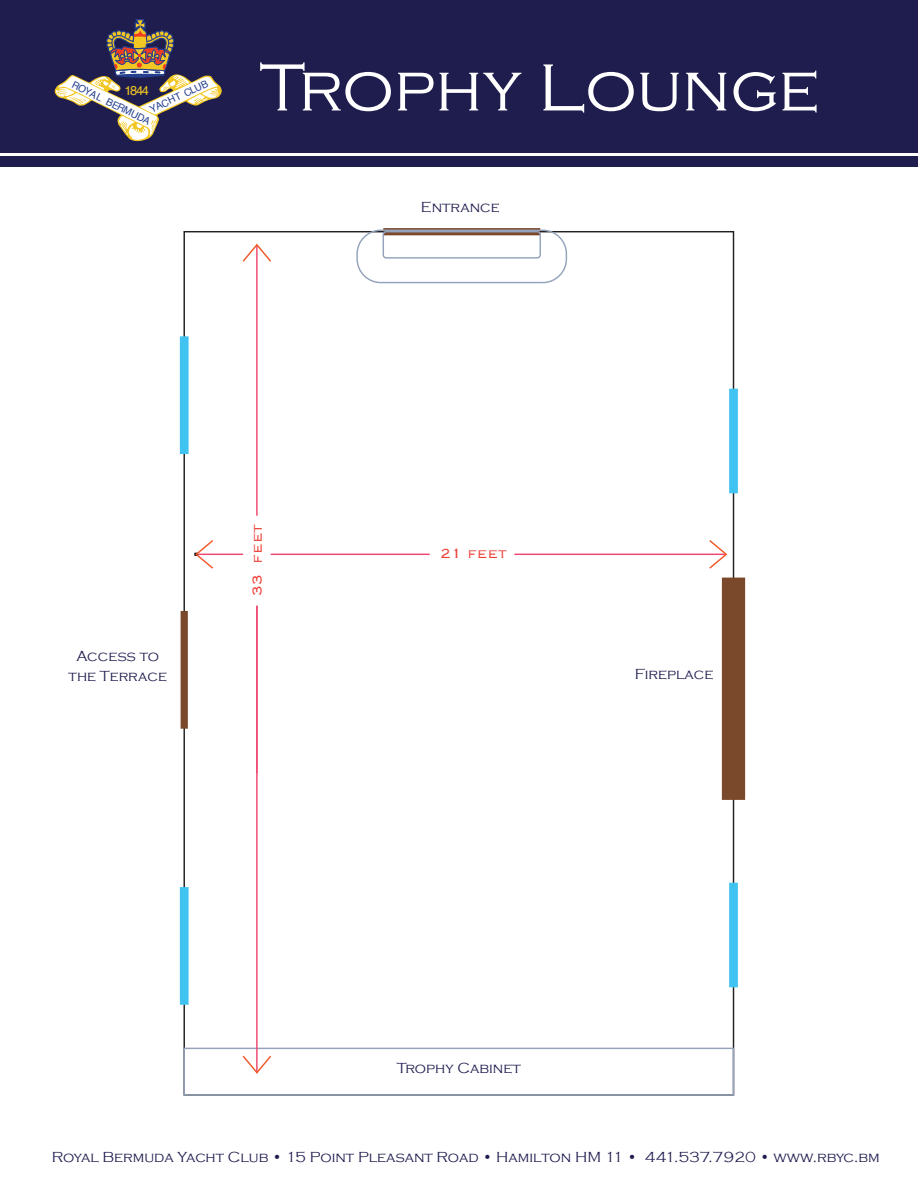
<style>
.page{position:relative;width:918px;height:1188px;background:#fff}
.page>*{position:absolute;margin:0;border:0;box-sizing:border-box;transform-origin:0 0}
.t1{font:300 69px "Copperplate Gothic";color:#fff}
.t2{font:300 17.4px "Copperplate";color:#ee3e35}
.t3{font:300 15px/19.5px "Copperplate Gothic";color:#1f1d4f;text-align:center}
.t4{font:12.9px "Helvetica";color:#f3c723}
.t5{font:10.05px "Helvetica";color:#253f8e}
</style>
<div class="page">
<div style="left:183px;top:231px;width:551px;height:865px;background:#fff;border:1px solid #231f20"></div>
<div style="left:180px;top:336px;width:9px;height:118px;background:#41c3f1"></div>
<div style="left:181px;top:611px;width:7px;height:118px;background:#7a492c"></div>
<div style="left:180px;top:887px;width:9px;height:118px;background:#41c3f1"></div>
<div style="left:729px;top:389px;width:9px;height:104px;background:#41c3f1"></div>
<div style="left:729px;top:883px;width:9px;height:104px;background:#41c3f1"></div>
<svg style="left:383px;top:228px;width:157px;height:7px"></svg>
<div style="left:722px;top:578px;width:23px;height:222px;background:#7a492c"></div>
<div style="left:183px;top:1048px;width:551px;height:48px;border:1px solid #94a3ba"></div>
<div style="left:383px;top:231px;width:158px;height:28px;border:1px solid #94a3ba;border-radius:3px"></div>
<div style="left:356px;top:230px;width:211px;height:53px;border:1px solid #94a3ba;border-radius:24px"></div>
<hr style="left:198px;top:554px;width:528px;height:1px;background:#f04771">
<svg style="left:708px;top:540px;width:20px;height:29px"></svg>
<svg style="left:194px;top:540px;width:21px;height:29px"></svg>
<svg style="left:430px;top:554px;width:84px;height:1px"></svg>
<hr style="left:256px;top:245px;width:2px;height:528px;background:#f04771">
<hr style="left:256px;top:546px;width:2px;height:527px;background:#f04771">
<svg style="left:242px;top:243px;width:30px;height:20px"></svg>
<svg style="left:242px;top:1054px;width:30px;height:20px"></svg>
<svg style="left:243px;top:516px;width:28px;height:90px"></svg>
<div style="left:0;top:0;width:918px;height:166px;background:#1e1d4e"></div>
<hr style="left:0;top:153px;width:918px;height:3px;background:#fff">
<svg style="left:54px;top:18px;width:168px;height:124px"></svg>
<p class="t5" style="left:149px;top:106px;width:65px;rotate:-26deg">YACHT CLUB</p>
<p class="t5" style="left:75px;top:80px;width:87px;rotate:27deg">ROYAL BERMUDA</p>
<p class="t4" style="left:124px;top:85px;width:26px">1844</p>
<h1 class="t1" style="left:260px;top:50px;width:562px">Trophy Lounge</h1>
<p class="t3" style="left:421px;top:198px;width:80px">Entrance</p>
<p class="t3" style="left:69px;top:647px;width:100px">Access to the Terrace</p>
<p class="t2" style="left:249px;top:596px;width:73px;rotate:-90deg">33 feet</p>
<p class="t2" style="left:440px;top:545px;width:68px">21 feet</p>
<p class="t3" style="left:635px;top:664px;width:80px">Fireplace</p>
<p class="t3" style="left:397px;top:1058px;width:126px">Trophy Cabinet</p>
<p class="t3" style="left:52px;top:1147px;width:829px">Royal Bermuda Yacht Club • 15 Point Pleasant Road • Hamilton HM 11 • 441.537.7920 • www.rbyc.bm</p>
</div>
